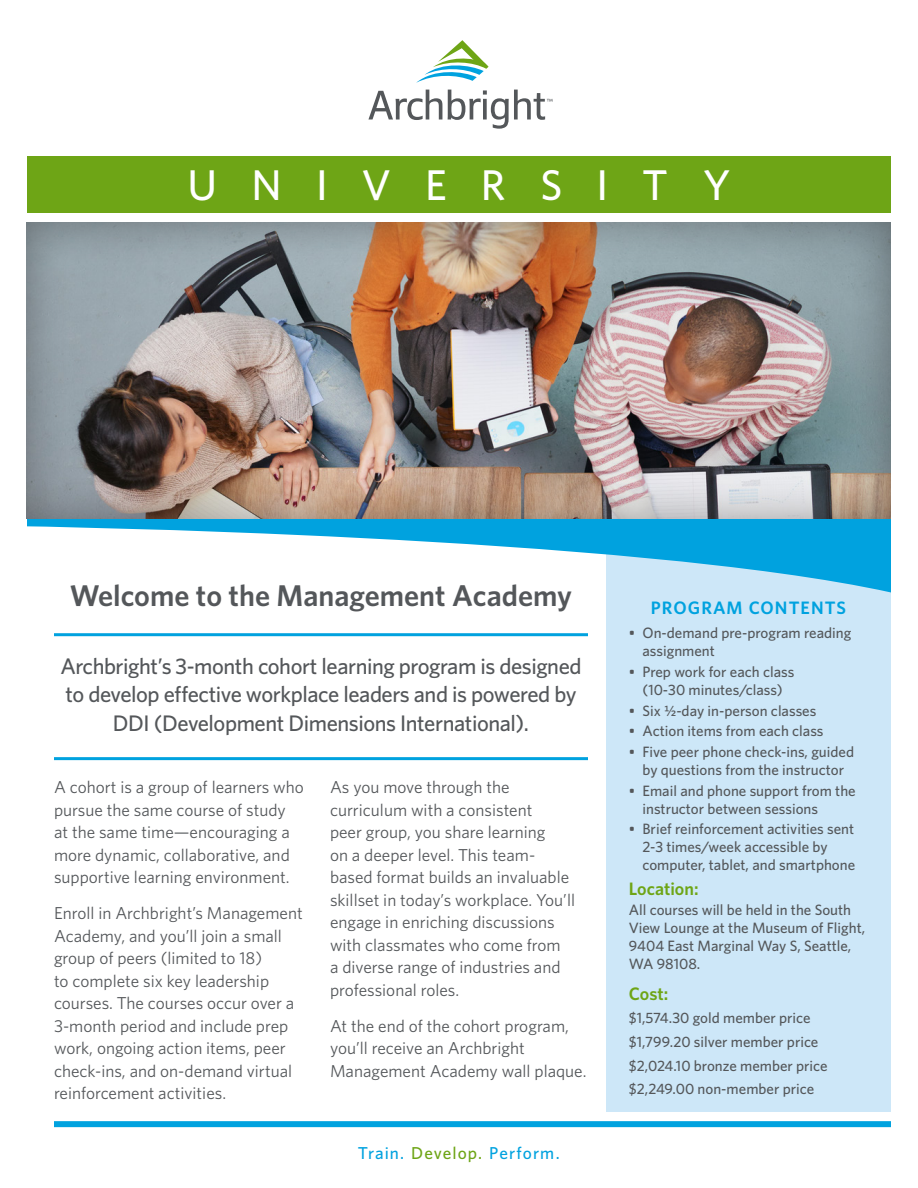
<style>
.page{position:relative;width:918px;height:1188px;background:#fff}
.page>*{position:absolute;margin:0;border:0;box-sizing:border-box;transform-origin:0 0}
.t1{font:500 43.05px "Whitney";letter-spacing:.795em;color:#fff}
.t2{font:600 30px "Whitney";color:#54575a}
.t3{font:500 22.5px/28.5px "Whitney";letter-spacing:-.02em;color:#54575a;text-align:center}
.t4{font:600 18px "Whitney";letter-spacing:.06em;color:#00a2df}
.t5{font:600 18px "Whitney";color:#6ea516}
.t6{font:17.25px/22.5px "Whitney";color:#54575a}
.t7{font:500 17.25px "Whitney";letter-spacing:.055em;color:#00a2df}
.t8{font:500 15px/18px "Whitney";color:#54575a}
.s1{color:#6ea516}
</style>
<div class="page">
<svg style="left:368px;top:90px;width:74px;height:30px"></svg>
<svg style="left:448px;top:90px;width:105px;height:39px"></svg>
<svg style="left:416px;top:40px;width:73px;height:43px"></svg>
<div style="left:27px;top:157px;width:864px;height:56px;background:#6ea516"></div>
<div style="left:606px;top:530px;width:285px;height:581px;background:#cde7f8"></div>
<svg style="left:27px;top:519px;width:864px;height:73px"></svg>
<div style="left:54px;top:1121px;width:837px;height:6px;background:#00a2df"></div>
<hr style="left:54px;top:757px;width:534px;height:3px;background:#00a2df">
<hr style="left:54px;top:633px;width:534px;height:3px;background:#00a2df">
<div style="left:25px;top:221px;width:867px;height:298px;background:#231f20;opacity:.41"></div>
<p class="t1" style="left:187px;top:156px;width:545px">UNIVERSITY</p>
<p class="t2" style="left:70px;top:575px;width:504px">Welcome to the Management Academy</p>
<p class="t3" style="left:60px;top:652px;width:523px">Archbright’s 3-month cohort learning program is designed to develop effective workplace leaders and is powered by<br>DDI (Development Dimensions International).</p>
<p class="t6" style="left:54px;top:775px;width:251px">A cohort is a group of learners who pursue the same course of study at the same time—encouraging a more dynamic, collaborative, and supportive learning environment.</p>
<p class="t6" style="left:54px;top:901px;width:250px">Enroll in Archbright’s Management<br>Academy, and you’ll join a small group of peers (limited to 18)<br>to complete six key leadership courses. The courses occur over a<br>3-month period and include prep work, ongoing action items, peer check-ins, and on-demand virtual reinforcement activities.</p>
<p class="t6" style="left:330px;top:775px;width:247px">As you move through the curriculum with a consistent<br>peer group, you share learning<br>on a deeper level. This team&shy;based format builds an invaluable skillset in today’s workplace. You’ll engage in enriching discussions with classmates who come from<br>a diverse range of industries and professional roles.</p>
<p class="t6" style="left:330px;top:1014px;width:258px">At the end of the cohort program, you’ll receive an Archbright<br>Management Academy wall plaque.</p>
<p class="t7" style="left:358px;top:1141px;width:204px">Train. <span class="s1">Develop.</span> Perform.</p>
<p class="t4" style="left:651px;top:595px;width:197px">PROGRAM CONTENTS</p>
<p class="t8" style="left:642px;top:624px;width:210px;text-indent:-14px">• On-demand pre-program reading assignment</p>
<p class="t8" style="left:629px;top:662px;width:167px;text-align:center">• Prep work for each class (10-30 minutes/class)</p>
<p class="t8" style="left:629px;top:701px;width:189px">• Six ½-day in-person classes</p>
<p class="t8" style="left:629px;top:722px;width:196px">• Action items from each class</p>
<p class="t8" style="left:629px;top:743px;width:227px;text-align:center">• Five peer phone check-ins, guided by questions from the instructor</p>
<p class="t8" style="left:642px;top:781px;width:215px;text-indent:-14px">• Email and phone support from the instructor between sessions</p>
<p class="t8" style="left:642px;top:820px;width:214px;text-indent:-14px">• Brief reinforcement activities sent<br>2-3 times/week accessible by computer, tablet, and smartphone</p>
<p class="t5" style="left:629px;top:876px;width:71px">Location:</p>
<p class="t8" style="left:629px;top:901px;width:238px">All courses will be held in the South<br>View Lounge at the Museum of Flight,<br>9404 East Marginal Way S, Seattle,<br>WA 98108.</p>
<p class="t5" style="left:629px;top:981px;width:41px">Cost:</p>
<p class="t8" style="left:629px;top:1009px;width:183px">$1,574.30 gold member price</p>
<p class="t8" style="left:629px;top:1033px;width:191px">$1,799.20 silver member price</p>
<p class="t8" style="left:629px;top:1056px;width:200px">$2,024.10 bronze member price</p>
<p class="t8" style="left:629px;top:1080px;width:187px">$2,249.00 non-member price</p>
</div>
